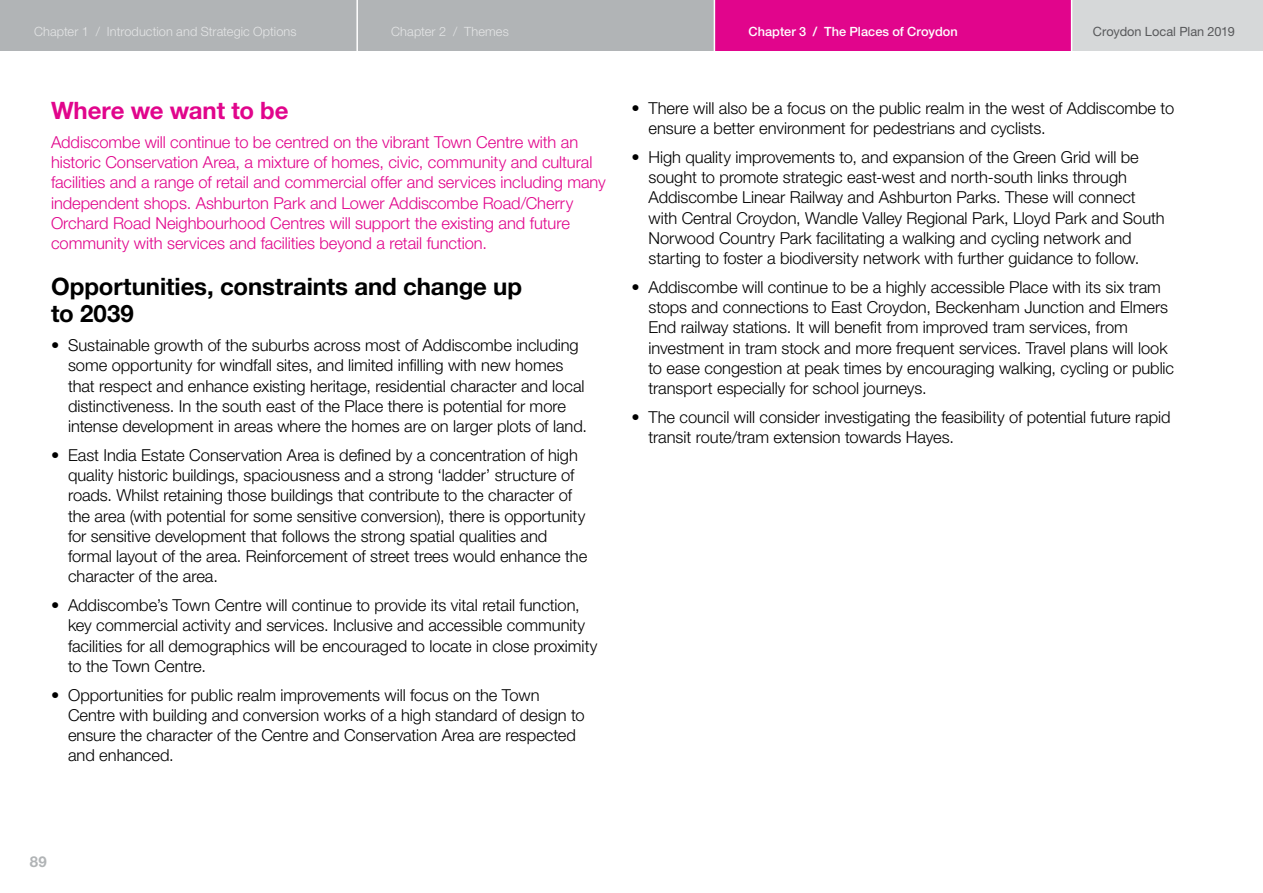
<style>
.page{position:relative;width:1263px;height:893px;background:#fff}
.page>*{position:absolute;margin:0;border:0;box-sizing:border-box;transform-origin:0 0}
.t1{font:700 24px/27px "Helvetica Neue LT Std";letter-spacing:-.005em;color:#000}
.t2{font:700 24px "Helvetica Neue LT Std";letter-spacing:-.005em;color:#e1058c}
.t3{font:300 16.5px/20.2px "Helvetica Neue LT Std";letter-spacing:-.005em;color:#000}
.t4{font:300 16.5px/20.2px "Helvetica Neue LT Std";letter-spacing:-.005em;color:#e1058c}
.t5{font:700 15px "Helvetica Neue LT Std";color:#b1b4b6}
.t6{font:300 12.75px "Helvetica Neue LT Std";letter-spacing:.005em;color:#fff}
.t7{font:500 12.75px "Helvetica Neue LT Std";letter-spacing:.005em;color:#fff}
.t8{font:12.75px "Helvetica Neue LT Std";color:#58595b}
</style>
<div class="page">
<div style="left:1040px;top:0;width:223px;height:51px;background:#d6d8d9"></div>
<div style="left:714px;top:0;width:357px;height:51px;background:#e1058c"></div>
<div style="left:0;top:0;width:357px;height:51px;background:#b1b4b6"></div>
<div style="left:357px;top:0;width:357px;height:51px;background:#b1b4b6"></div>
<hr style="left:356px;top:0;width:2px;height:51px;background:#fff">
<hr style="left:714px;top:0;width:1px;height:51px;background:#fff">
<hr style="left:1071px;top:0;width:1px;height:53px;background:#fff">
<p class="t6" style="left:34px;top:24px;width:264px">Chapter 1 / Introduction and Strategic Options</p>
<p class="t6" style="left:391px;top:24px;width:119px">Chapter 2 / Themes</p>
<p class="t7" style="left:748px;top:24px;width:211px">Chapter 3 / The Places of Croydon</p>
<p class="t8" style="left:1093px;top:24px;width:143px">Croydon Local Plan 2019</p>
<h1 class="t2" style="left:51px;top:96px;width:239px">Where we want to be</h1>
<p class="t4" style="left:51px;top:132px;width:556px">Addiscombe will continue to be centred on the vibrant Town Centre with an historic Conservation Area, a mixture of homes, civic, community and cultural facilities and a range of retail and commercial offer and services including many independent shops. Ashburton Park and Lower Addiscombe Road/Cherry Orchard Road Neighbourhood Centres will support the existing and future community with services and facilities beyond a retail function.</p>
<h1 class="t1" style="left:51px;top:273px;width:473px">Opportunities, constraints and change up to 2039</h1>
<p class="t3" style="left:68px;top:335px;width:520px;text-indent:-17px">• Sustainable growth of the suburbs across most of Addiscombe including some opportunity for windfall sites, and limited infilling with new homes that respect and enhance existing heritage, residential character and local distinctiveness. In the south east of the Place there is potential for more intense development in areas where the homes are on larger plots of land.</p>
<p class="t3" style="left:68px;top:444px;width:521px;text-indent:-17px">• East India Estate Conservation Area is defined by a concentration of high quality historic buildings, spaciousness and a strong ‘ladder’ structure of roads. Whilst retaining those buildings that contribute to the character of the area (with potential for some sensitive conversion), there is opportunity for sensitive development that follows the strong spatial qualities and formal layout of the area. Reinforcement of street trees would enhance the character of the area.</p>
<p class="t3" style="left:68px;top:595px;width:531px;text-indent:-17px">• Addiscombe’s Town Centre will continue to provide its vital retail function, key commercial activity and services. Inclusive and accessible community facilities for all demographics will be encouraged to locate in close proximity to the Town Centre.</p>
<p class="t3" style="left:68px;top:684px;width:518px;text-indent:-17px">• Opportunities for public realm improvements will focus on the Town Centre with building and conversion works of a high standard of design to ensure the character of the Centre and Conservation Area are respected and enhanced.</p>
<p class="t3" style="left:648px;top:97px;width:527px;text-indent:-17px">• There will also be a focus on the public realm in the west of Addiscombe to ensure a better environment for pedestrians and cyclists.</p>
<p class="t3" style="left:648px;top:146px;width:518px;text-indent:-17px">• High quality improvements to, and expansion of the Green Grid will be sought to promote strategic east-west and north-south links through Addiscombe Linear Railway and Ashburton Parks. These will connect with Central Croydon, Wandle Valley Regional Park, Lloyd Park and South Norwood Country Park facilitating a walking and cycling network and starting to foster a biodiversity network with further guidance to follow.</p>
<p class="t3" style="left:648px;top:276px;width:527px;text-indent:-17px">• Addiscombe will continue to be a highly accessible Place with its six tram stops and connections to East Croydon, Beckenham Junction and Elmers End railway stations. It will benefit from improved tram services, from investment in tram stock and more frequent services. Travel plans will look to ease congestion at peak times by encouraging walking, cycling or public transport especially for school journeys.</p>
<p class="t3" style="left:648px;top:406px;width:524px;text-indent:-17px">• The council will consider investigating the feasibility of potential future rapid transit route/tram extension towards Hayes.</p>
<p class="t5" style="left:30px;top:852px;width:19px">89</p>
</div>
